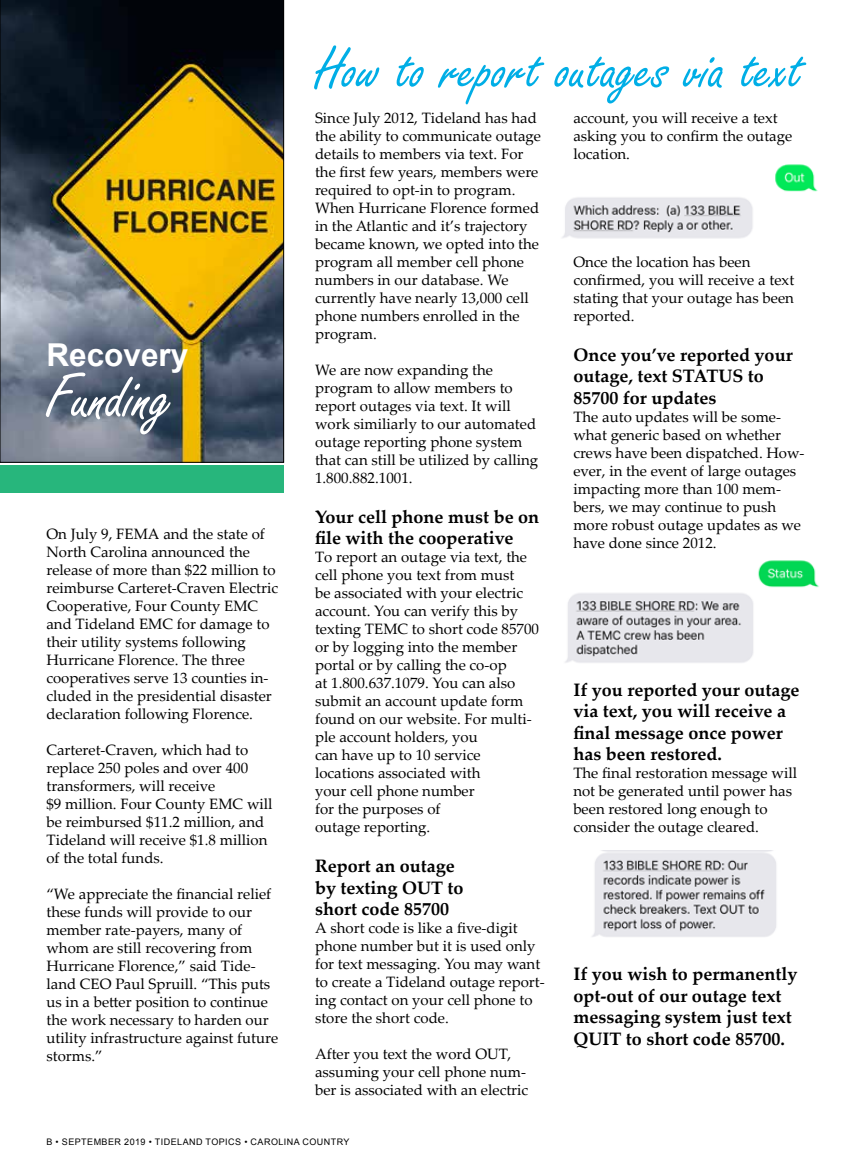
<style>
.page{position:relative;width:851px;height:1175px;background:#fff}
.page>*{position:absolute;margin:0;border:0;box-sizing:border-box;transform-origin:0 0}
.t1{font:67.5px "Freestyle Script";color:#fff}
.t2{font:61.5px "Freestyle Script";color:#00aee6}
.t3{font:700 31.5px "Arial";color:#fff}
.t4{font:700 18px/21.6px "Palatino Linotype";color:#000}
.t5{font:15px/18px "Palatino Linotype";color:#000}
.t6{font:9px "Arial";letter-spacing:.05em;color:#000}
</style>
<div class="page">
<img style="left:0;top:0;width:284px;height:462px">
<div style="left:0;top:465px;width:284px;height:27px;background:#27b67c"></div>
<img style="left:562px;top:164px;width:256px;height:75px">
<img style="left:565px;top:560px;width:254px;height:103px">
<img style="left:592px;top:851px;width:184px;height:86px">
<h3 class="t3" style="left:46px;top:333px;width:143px">Recovery</h3>
<h1 class="t1" style="left:46px;top:361px;width:127px">Funding</h1>
<p class="t5" style="left:46px;top:524px;width:233px">On July 9, FEMA and the state of<br>North Carolina announced the release of more than $22 million to reimburse Carteret-Craven Electric<br>Cooperative, Four County EMC and Tideland EMC for damage to their utility systems following<br>Hurricane Florence. The three cooperatives serve 13 counties in&shy;cluded in the presidential disaster declaration following Florence.</p>
<p class="t5" style="left:46px;top:740px;width:228px">Carteret-Craven, which had to replace 250 poles and over 400 transformers, will receive<br>$9 million. Four County EMC will be reimbursed $11.2 million, and<br>Tideland will receive $1.8 million of the total funds.</p>
<p class="t5" style="left:46px;top:884px;width:233px">“We appreciate the financial relief these funds will provide to our member rate-payers, many of whom are still recovering from<br>Hurricane Florence,” said Tide&shy;land CEO Paul Spruill. “This puts us in a better position to continue the work necessary to harden our utility infrastructure against future storms.”</p>
<h2 class="t2" style="left:315px;top:36px;width:489px">How to report outages via text</h2>
<p class="t5" style="left:315px;top:108px;width:227px">Since July 2012, Tideland has had the ability to communicate outage details to members via text. For the first few years, members were required to opt-in to program.<br>When Hurricane Florence formed in the Atlantic and it’s trajectory became known, we opted into the program all member cell phone numbers in our database. We currently have nearly 13,000 cell phone numbers enrolled in the program.</p>
<p class="t5" style="left:315px;top:360px;width:225px">We are now expanding the program to allow members to report outages via text. It will work similiarly to our automated outage reporting phone system that can still be utilized by calling<br>1.800.882.1001.</p>
<p class="t4" style="left:315px;top:505px;width:226px">Your cell phone must be on file with the cooperative</p>
<p class="t5" style="left:315px;top:547px;width:225px">To report an outage via text, the cell phone you text from must<br>be associated with your electric account. You can verify this by texting TEMC to short code 85700 or by logging into the member portal or by calling the co-op<br>at 1.800.637.1079. You can also submit an account update form found on our website. For multi&shy;ple account holders, you<br>can have up to 10 service locations associated with<br>your cell phone number<br>for the purposes of<br>outage reporting.</p>
<p class="t4" style="left:315px;top:854px;width:150px">Report an outage by texting OUT to short code 85700</p>
<p class="t5" style="left:315px;top:918px;width:231px">A short code is like a five-digit phone number but it is used only for text messaging. You may want to create a Tideland outage report&shy;ing contact on your cell phone to store the short code.</p>
<p class="t5" style="left:315px;top:1044px;width:215px">After you text the word OUT, assuming your cell phone num&shy;ber is associated with an electric</p>
<p class="t5" style="left:573px;top:108px;width:220px">account, you will receive a text asking you to confirm the outage location.</p>
<p class="t5" style="left:573px;top:252px;width:222px">Once the location has been confirmed, you will receive a text stating that your outage has been reported.</p>
<p class="t4" style="left:573px;top:343px;width:221px">Once you’ve reported your outage, text STATUS to<br>85700 for updates</p>
<p class="t5" style="left:573px;top:407px;width:233px">The auto updates will be some&shy;what generic based on whether crews have been dispatched. How&shy;ever, in the event of large outages impacting more than 100 mem&shy;bers, we may continue to push more robust outage updates as we have done since 2012.</p>
<p class="t4" style="left:573px;top:678px;width:228px">If you reported your outage via text, you will receive a final message once power has been restored.</p>
<p class="t5" style="left:573px;top:763px;width:225px">The final restoration message will not be generated until power has been restored long enough to consider the outage cleared.</p>
<p class="t4" style="left:573px;top:962px;width:225px">If you wish to permanently opt-out of our outage text messaging system just text<br>QUIT to short code 85700.</p>
<p class="t6" style="left:46px;top:1135px;width:304px">B • SEPTEMBER 2019 • TIDELAND TOPICS • CAROLINA COUNTRY</p>
</div>
